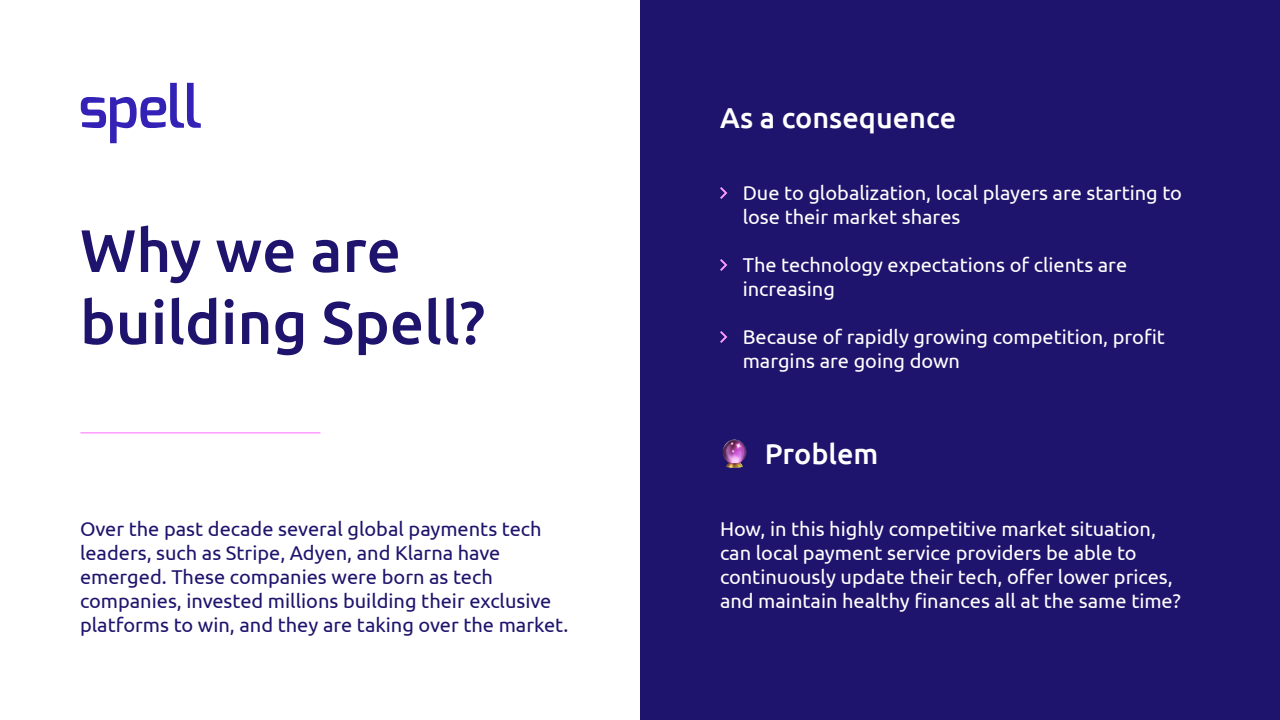
<style>
.page{position:relative;width:1280px;height:720px;background:#fff}
.page>*{position:absolute;margin:0;border:0;box-sizing:border-box;transform-origin:0 0}
.t1{font:500 60px/72px "Ubuntu";color:#1f146d}
.t2{font:500 28.8px "Ubuntu";color:#fff}
.t3{font:20px/24px "Ubuntu";color:#fff}
.t4{font:20px/24px "Ubuntu";color:#1f146d}
</style>
<div class="page">
<div style="left:640px;top:0;width:640px;height:720px;background:#1f146d"></div>
<svg style="left:81px;top:83px;width:120px;height:60px"></svg>
<hr style="left:80px;top:432px;width:240px;height:2px;background:#ff9ffe">
<svg style="left:720px;top:187px;width:7px;height:12px"></svg>
<svg style="left:720px;top:259px;width:7px;height:12px"></svg>
<svg style="left:720px;top:331px;width:7px;height:12px"></svg>
<img style="left:722px;top:440px;width:25px;height:28px">
<h1 class="t1" style="left:80px;top:214px;width:407px">Why we are building Spell?</h1>
<p class="t4" style="left:80px;top:517px;width:490px">Over the past decade several global payments tech leaders, such as Stripe, Adyen, and Klarna have emerged. These companies were born as tech companies, invested millions building their exclusive platforms to win, and they are taking over the market.</p>
<h2 class="t2" style="left:720px;top:101px;width:238px">As a consequence</h2>
<p class="t3" style="left:743px;top:181px;width:441px">Due to globalization, local players are starting to lose their market shares</p>
<p class="t3" style="left:743px;top:253px;width:386px">The technology expectations of clients are increasing</p>
<p class="t3" style="left:743px;top:325px;width:424px">Because of rapidly growing competition, profit margins are going down</p>
<h2 class="t2" style="left:765px;top:437px;width:115px">Problem</h2>
<p class="t3" style="left:720px;top:517px;width:462px">How, in this highly competitive market situation, can local payment service providers be able to continuously update their tech, offer lower prices, and maintain healthy finances all at the same time?</p>
</div>
